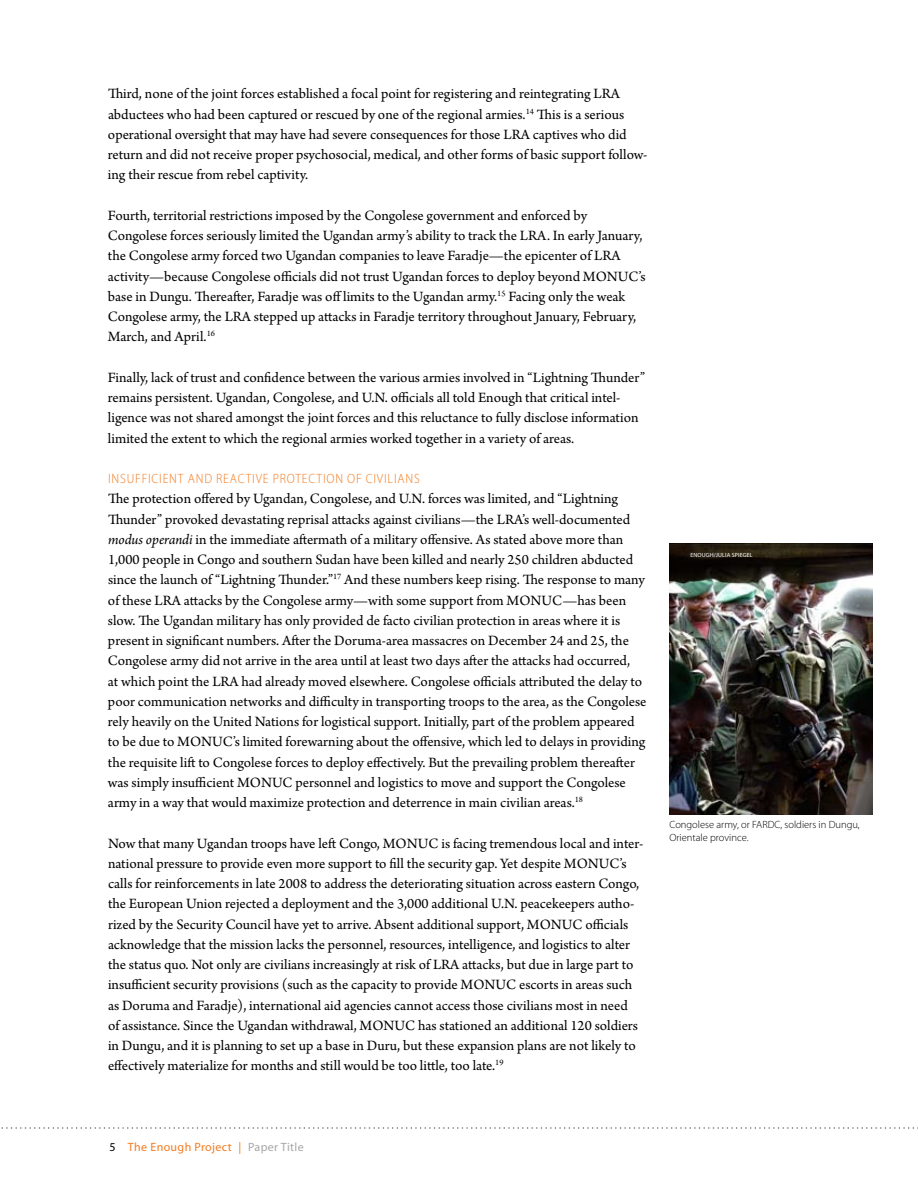
<style>
.page{position:relative;width:918px;height:1188px;background:#fff}
.page>*{position:absolute;margin:0;border:0;box-sizing:border-box;transform-origin:0 0}
.t1{font:15px/20.2px "Arno Pro";color:#000}
.t2{font:300 semi-condensed 13.5px "Myriad Pro";letter-spacing:.06em;color:#f47b20}
.t3{font:12px "Myriad Pro";letter-spacing:.03em;color:#f47b20}
.t4{font:300 10.5px/13.5px "Myriad Pro";color:#000}
.t5{font:6px "Myriad Pro";letter-spacing:.02em;color:#fff}
.s1{font-style:italic}
.s2{color:#000}
.s3{color:#a5a6a7}
</style>
<div class="page">
<svg style="left:1px;top:1127px;width:917px;height:2px"></svg>
<img style="left:670px;top:544px;width:203px;height:271px">
<p class="t1" style="left:108px;top:84px;width:541px">Third, none of the joint forces established a focal point for registering and reintegrating LRA abductees who had been captured or rescued by one of the regional armies.<sup>14</sup> This is a serious operational oversight that may have had severe consequences for those LRA captives who did return and did not receive proper psychosocial, medical, and other forms of basic support follow&shy;ing their rescue from rebel captivity.</p>
<p class="t1" style="left:108px;top:206px;width:539px">Fourth, territorial restrictions imposed by the Congolese government and enforced by Congolese forces seriously limited the Ugandan army’s ability to track the LRA. In early January, the Congolese army forced two Ugandan companies to leave Faradje—the epicenter of LRA activity—because Congolese officials did not trust Ugandan forces to deploy beyond MONUC’s base in Dungu. Thereafter, Faradje was off limits to the Ugandan army.<sup>15</sup> Facing only the weak Congolese army, the LRA stepped up attacks in Faradje territory throughout January, February, March, and April.<sup>16</sup></p>
<p class="t1" style="left:108px;top:368px;width:539px">Finally, lack of trust and confidence between the various armies involved in “Lightning Thunder” remains persistent. Ugandan, Congolese, and U.N. officials all told Enough that critical intel&shy;ligence was not shared amongst the joint forces and this reluctance to fully disclose information limited the extent to which the regional armies worked together in a variety of areas.</p>
<p class="t2" style="left:108px;top:471px;width:173px">INSUFFICIENT AN D REACTIVE PROT</p>
<p class="t2" style="left:302px;top:471px;width:104px">ECTION OF CIVILIANS</p>
<p class="t1" style="left:108px;top:489px;width:540px">The protection offered by Ugandan, Congolese, and U.N. forces was limited, and “Lightning Thunder” provoked devastating reprisal attacks against civilians—the LRA’s well-documented <span class="s1">modus operandi</span> in the immediate aftermath of a military offensive. As stated above more than 1,000 people in Congo and southern Sudan have been killed and nearly 250 children abducted since the launch of “Lightning Thunder.”<sup>17</sup> And these numbers keep rising. The response to many of these LRA attacks by the Congolese army—with some support from MONUC—has been slow. The Ugandan military has only provided de facto civilian protection in areas where it is present in significant numbers. After the Doruma-area massacres on December 24 and 25, the Congolese army did not arrive in the area until at least two days after the attacks had occurred,<br>at which point the LRA had already moved elsewhere. Congolese officials attributed the delay to poor communication networks and difficulty in transporting troops to the area, as the Congolese rely heavily on the United Nations for logistical support. Initially, part of the problem appeared to be due to MONUC’s limited forewarning about the offensive, which led to delays in providing the requisite lift to Congolese forces to deploy effectively. But the prevailing problem thereafter was simply insufficient MONUC personnel and logistics to move and support the Congolese army in a way that would maximize protection and deterrence in main civilian areas.<sup>18</sup></p>
<p class="t1" style="left:108px;top:834px;width:537px">Now that many Ugandan troops have left Congo, MONUC is facing tremendous local and inter&shy;national pressure to provide even more support to fill the security gap. Yet despite MONUC’s calls for reinforcements in late 2008 to address the deteriorating situation across eastern Congo, the European Union rejected a deployment and the 3,000 additional U.N. peacekeepers autho&shy;rized by the Security Council have yet to arrive. Absent additional support, MONUC officials acknowledge that the mission lacks the personnel, resources, intelligence, and logistics to alter the status quo. Not only are civilians increasingly at risk of LRA attacks, but due in large part to insufficient security provisions (such as the capacity to provide MONUC escorts in areas such as Doruma and Faradje), international aid agencies cannot access those civilians most in need<br>of assistance. Since the Ugandan withdrawal, MONUC has stationed an additional 120 soldiers in Dungu, and it is planning to set up a base in Duru, but these expansion plans are not likely to effectively materialize for months and still would be too little, too late.<sup>19</sup></p>
<p class="t5" style="left:690px;top:552px;width:49px">ENOUGH/JULIA spiegel</p>
<p class="t4" style="left:669px;top:818px;width:192px">Congolese army, or FARDC, soldiers in Dungu,<br>Orientale province.</p>
<p class="t3" style="left:110px;top:1140px;width:196px"><span class="s2">5</span> The Enough Project | <span class="s3">Paper Title</span></p>
</div>
